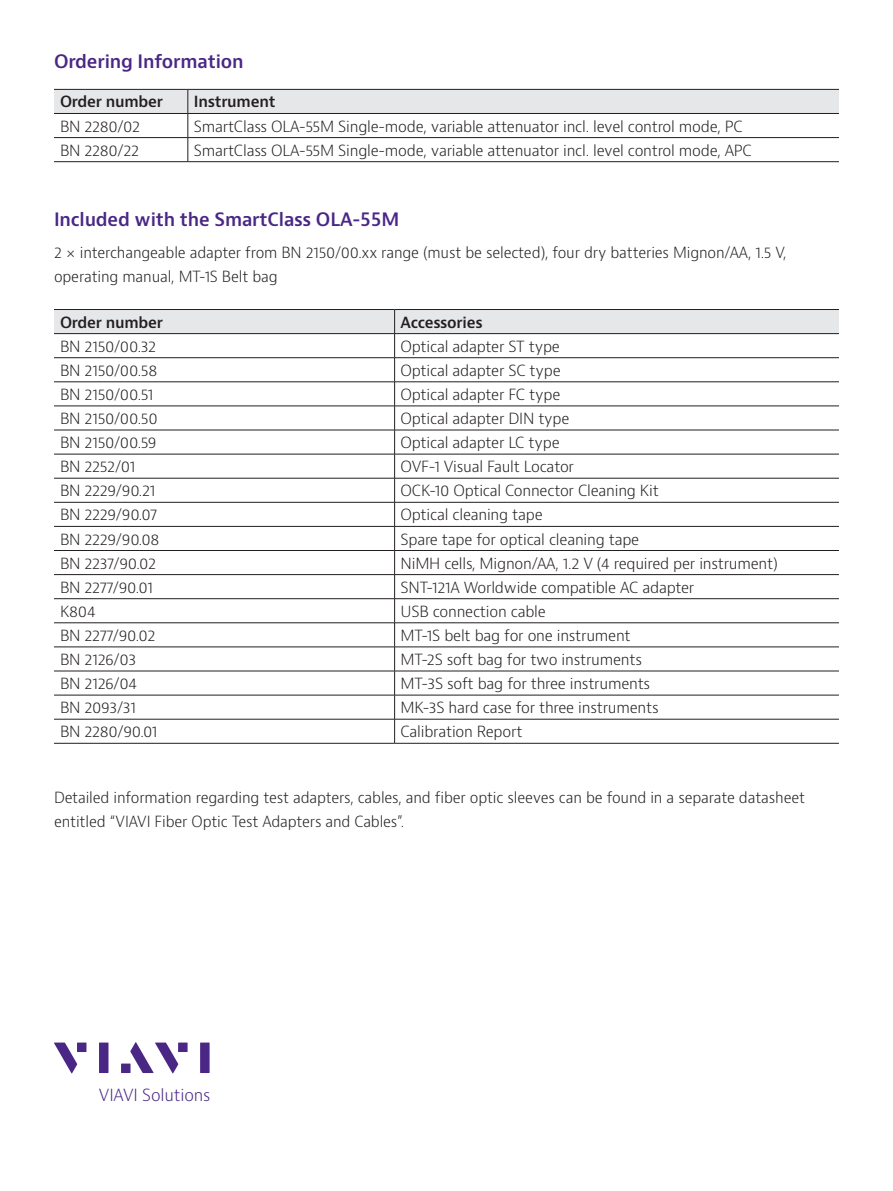
<style>
.page{position:relative;width:893px;height:1191px;background:#fff}
.page>*{position:absolute;margin:0;border:0;box-sizing:border-box;transform-origin:0 0}
.H2_Heading_Purple_12{font:600 18px "Bernino Sans";letter-spacing:-.01em;color:#4a2785}
.Header_12_16{font:600 18px "Bernino Sans";letter-spacing:-.01em;color:#4a2785}
.t1{font:300 16.35px "Bernino Sans";letter-spacing:-.01em;color:#4a2785}
.Table_Copy{font:300 15px "Bernino Sans";letter-spacing:-.015em;color:#231f20}
.P_10_16{font:300 15px/24px "Bernino Sans";letter-spacing:-.01em;color:#231f20}
.TH{font:600 15px "Bernino Sans";letter-spacing:-.015em;color:#231f20}
</style>
<div class="page">
<svg style="left:54px;top:89px;width:785px;height:72px"></svg>
<hr style="left:54px;top:161px;width:134px;height:1px;background:#231f20">
<hr style="left:188px;top:161px;width:651px;height:1px;background:#231f20">
<svg style="left:54px;top:309px;width:785px;height:434px"></svg>
<hr style="left:54px;top:743px;width:341px;height:1px;background:#231f20">
<hr style="left:395px;top:743px;width:444px;height:1px;background:#231f20">
<svg style="left:54px;top:1042px;width:23px;height:31px"></svg>
<div style="left:77px;top:1042px;width:9px;height:10px;background:#4a2785"></div>
<div style="left:99px;top:1042px;width:9px;height:31px;background:#4a2785"></div>
<div style="left:178px;top:1042px;width:10px;height:10px;background:#4a2785"></div>
<div style="left:200px;top:1042px;width:10px;height:31px;background:#4a2785"></div>
<svg style="left:130px;top:1042px;width:48px;height:31px"></svg>
<div style="left:121px;top:1063px;width:10px;height:10px;background:#4a2785"></div>
<p class="Header_12_16" style="left:54px;top:50px;width:191px">Ordering Information</p>
<p class="TH" style="left:60px;top:92px;width:105px">Order number</p>
<p class="TH" style="left:194px;top:92px;width:83px">Instrument</p>
<p class="Table_Copy" style="left:60px;top:116px;width:82px">BN 2280/02</p>
<p class="Table_Copy" style="left:194px;top:116px;width:550px">SmartClass OLA-55M Single-mode, variable attenuator incl. level control mode, PC</p>
<p class="Table_Copy" style="left:60px;top:140px;width:81px">BN 2280/22</p>
<p class="Table_Copy" style="left:194px;top:140px;width:560px">SmartClass OLA-55M Single-mode, variable attenuator incl. level control mode, APC</p>
<p class="H2_Heading_Purple_12" style="left:54px;top:207px;width:347px">Included with the SmartClass OLA-55M</p>
<p class="P_10_16" style="left:54px;top:241px;width:734px">2 × interchangeable adapter from BN 2150/00.xx range (must be selected), four dry batteries Mignon/AA, 1.5 V, operating manual, MT-1S Belt bag</p>
<p class="TH" style="left:60px;top:312px;width:105px">Order number</p>
<p class="TH" style="left:401px;top:312px;width:84px">Accessories</p>
<p class="Table_Copy" style="left:60px;top:336px;width:98px">BN 2150/00.32</p>
<p class="Table_Copy" style="left:401px;top:336px;width:161px">Optical adapter ST type</p>
<p class="Table_Copy" style="left:60px;top:360px;width:99px">BN 2150/00.58</p>
<p class="Table_Copy" style="left:401px;top:360px;width:162px">Optical adapter SC type</p>
<p class="Table_Copy" style="left:60px;top:384px;width:95px">BN 2150/00.51</p>
<p class="Table_Copy" style="left:401px;top:384px;width:161px">Optical adapter FC type</p>
<p class="Table_Copy" style="left:60px;top:408px;width:99px">BN 2150/00.50</p>
<p class="Table_Copy" style="left:401px;top:408px;width:170px">Optical adapter DIN type</p>
<p class="Table_Copy" style="left:60px;top:433px;width:98px">BN 2150/00.59</p>
<p class="Table_Copy" style="left:401px;top:433px;width:161px">Optical adapter LC type</p>
<p class="Table_Copy" style="left:60px;top:457px;width:77px">BN 2252/01</p>
<p class="Table_Copy" style="left:401px;top:457px;width:175px">OVF-1 Visual Fault Locator</p>
<p class="Table_Copy" style="left:60px;top:481px;width:97px">BN 2229/90.21</p>
<p class="Table_Copy" style="left:401px;top:481px;width:260px">OCK-10 Optical Connector Cleaning Kit</p>
<p class="Table_Copy" style="left:60px;top:505px;width:99px">BN 2229/90.07</p>
<p class="Table_Copy" style="left:401px;top:505px;width:144px">Optical cleaning tape</p>
<p class="Table_Copy" style="left:60px;top:529px;width:101px">BN 2229/90.08</p>
<p class="Table_Copy" style="left:401px;top:529px;width:240px">Spare tape for optical cleaning tape</p>
<p class="Table_Copy" style="left:60px;top:553px;width:98px">BN 2237/90.02</p>
<p class="Table_Copy" style="left:401px;top:553px;width:379px">NiMH cells, Mignon/AA, 1.2 V (4 required per instrument)</p>
<p class="Table_Copy" style="left:60px;top:577px;width:94px">BN 2277/90.01</p>
<p class="Table_Copy" style="left:401px;top:577px;width:295px">SNT-121A Worldwide compatible AC adapter</p>
<p class="Table_Copy" style="left:60px;top:601px;width:37px">K804</p>
<p class="Table_Copy" style="left:401px;top:601px;width:147px">USB connection cable</p>
<p class="Table_Copy" style="left:60px;top:625px;width:97px">BN 2277/90.02</p>
<p class="Table_Copy" style="left:401px;top:625px;width:232px">MT-1S belt bag for one instrument</p>
<p class="Table_Copy" style="left:60px;top:649px;width:78px">BN 2126/03</p>
<p class="Table_Copy" style="left:401px;top:649px;width:243px">MT-2S soft bag for two instruments</p>
<p class="Table_Copy" style="left:60px;top:673px;width:79px">BN 2126/04</p>
<p class="Table_Copy" style="left:401px;top:673px;width:251px">MT-3S soft bag for three instruments</p>
<p class="Table_Copy" style="left:60px;top:698px;width:77px">BN 2093/31</p>
<p class="Table_Copy" style="left:401px;top:698px;width:260px">MK-3S hard case for three instruments</p>
<p class="Table_Copy" style="left:60px;top:722px;width:99px">BN 2280/90.01</p>
<p class="Table_Copy" style="left:401px;top:722px;width:123px">Calibration Report</p>
<p class="P_10_16" style="left:54px;top:785px;width:752px">Detailed information regarding test adapters, cables, and fiber optic sleeves can be found in a separate datasheet entitled “VIAVI Fiber Optic Test Adapters and Cables”.</p>
<p class="t1" style="left:99px;top:1084px;width:113px">VIAVI Solutions</p>
</div>
